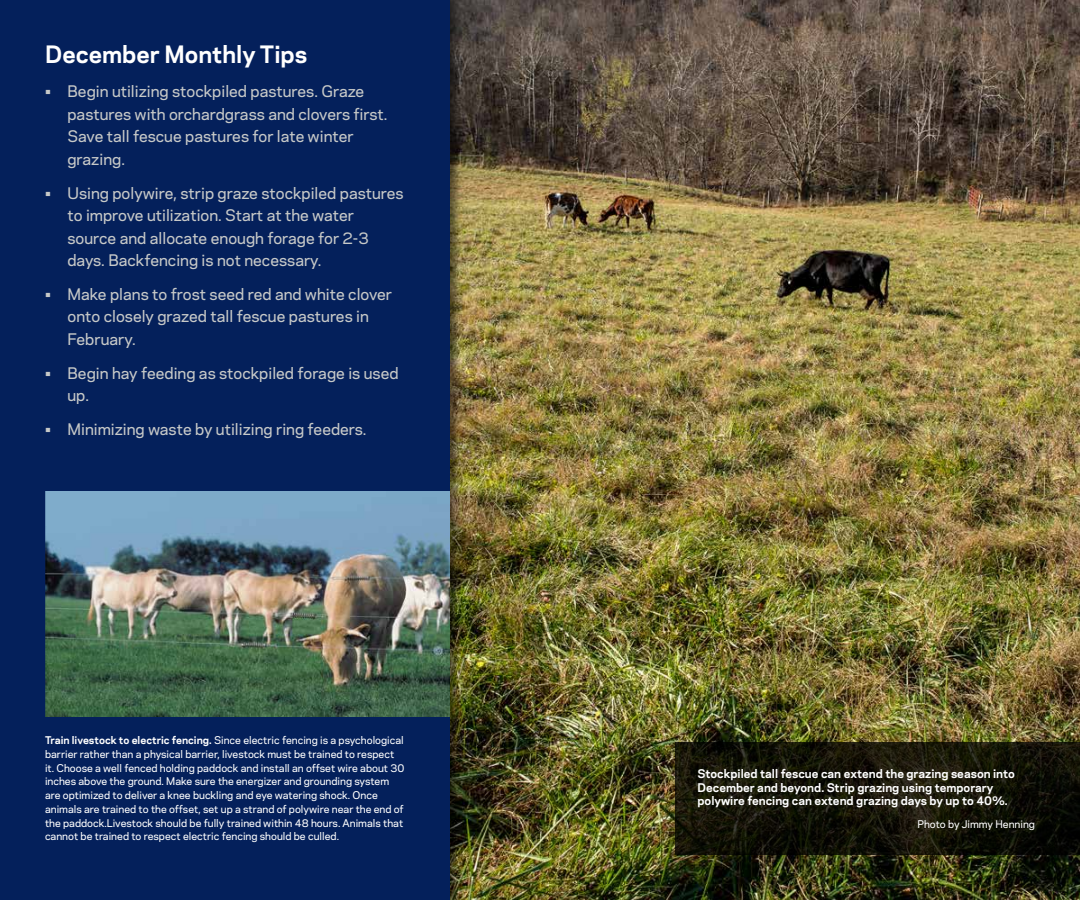
<style>
.page{position:relative;width:1080px;height:900px;background:#fff}
.page>*{position:absolute;margin:0;border:0;box-sizing:border-box;transform-origin:0 0}
.t1{font:700 22.5px "Galaxie Polaris";color:#fff}
.t2{font:500 15px/22.5px "Galaxie Polaris";color:#c7c9c8}
.t3{font:700 11.25px/13.5px "Galaxie Polaris";color:#fff}
.t4{font:500 10px/13.8px "Galaxie Polaris";color:#fff}
.s1{font-weight:700}
</style>
<div class="page">
<img style="left:463px;top:0;width:617px;height:900px">
<div style="left:0;top:0;width:463px;height:900px;background:#000;opacity:.5"></div>
<div style="left:0;top:0;width:450px;height:900px;background:#04205b"></div>
<svg style="left:675px;top:742px;width:405px;height:113px;background:#141308"></svg>
<img style="left:45px;top:491px;width:405px;height:225px">
<h1 class="t1" style="left:45px;top:37px;width:264px">December Monthly Tips</h1>
<h2 class="t2" style="left:68px;top:80px;width:321px;text-indent:-22px">• Begin utilizing stockpiled pastures. Graze pastures with orchardgrass and clovers first.<br>Save tall fescue pastures for late winter grazing.</h2>
<h2 class="t2" style="left:68px;top:181px;width:338px;text-indent:-22px">• Using polywire, strip graze stockpiled pastures to improve utilization. Start at the water source and allocate enough forage for 2-3 days. Backfencing is not necessary.</h2>
<h2 class="t2" style="left:68px;top:282px;width:326px;text-indent:-22px">• Make plans to frost seed red and white clover onto closely grazed tall fescue pastures in<br>February.</h2>
<h2 class="t2" style="left:68px;top:361px;width:333px;text-indent:-22px">• Begin hay feeding as stockpiled forage is used up.</h2>
<h2 class="t2" style="left:45px;top:417px;width:323px">• Minimizing waste by utilizing ring feeders.</h2>
<p class="t4" style="left:45px;top:733px;width:361px"><span class="s1">Train livestock to electric fencing.</span> Since electric fencing is a psychological barrier rather than a physical barrier, livestock must be trained to respect it. Choose a well fenced holding paddock and install an offset wire about 30 inches above the ground. Make sure the energizer and grounding system are optimized to deliver a knee buckling and eye watering shock. Once animals are trained to the offset, set up a strand of polywire near the end of the paddock.Livestock should be fully trained within 48 hours. Animals that cannot be trained to respect electric fencing should be culled.</p>
<p class="t3" style="left:698px;top:766px;width:319px">Stockpiled tall fescue can extend the grazing season into<br>December and beyond. Strip grazing using temporary polywire fencing can extend grazing days by up to 40%.</p>
<p class="t4" style="left:917px;top:817px;width:119px">Photo by Jimmy Henning</p>
</div>
